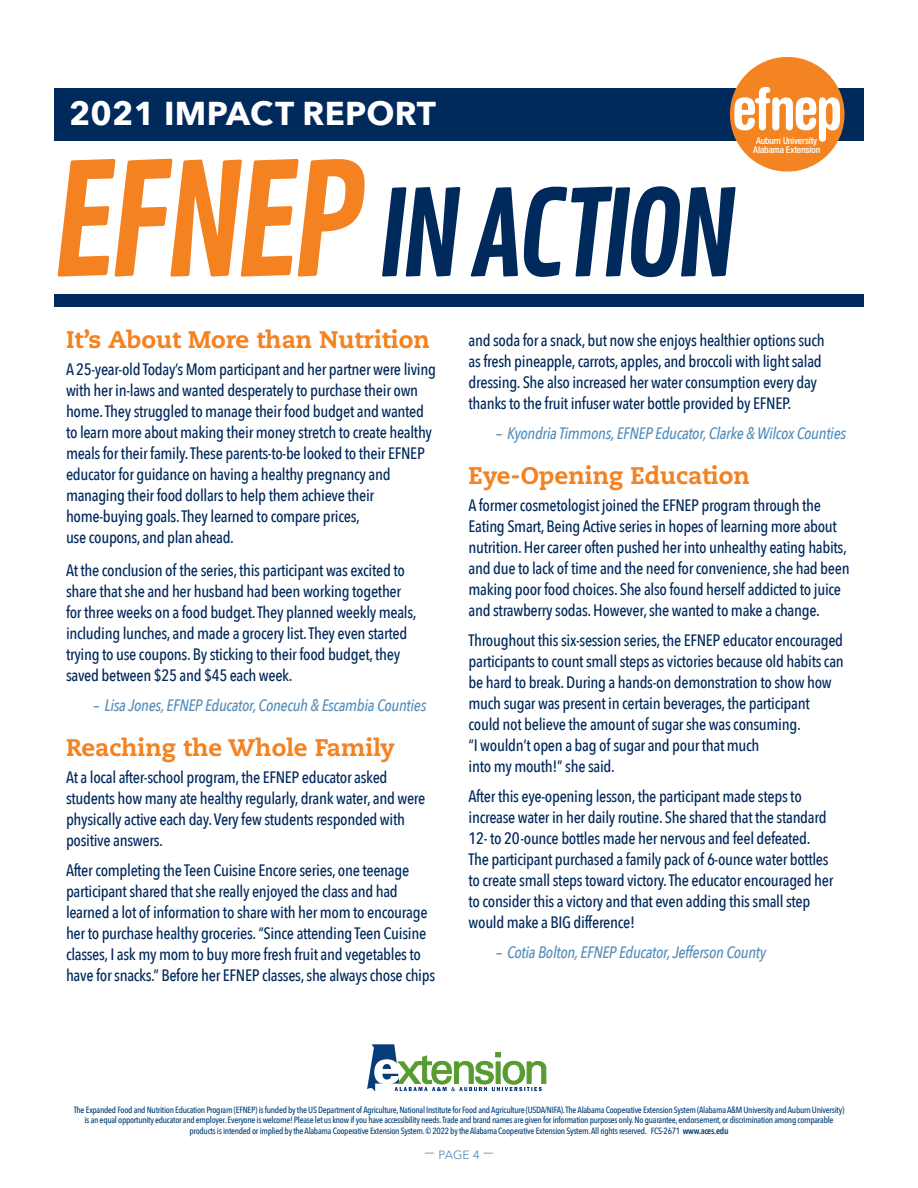
<style>
.page{position:relative;width:918px;height:1188px;background:#fff}
.page>*{position:absolute;margin:0;border:0;box-sizing:border-box;transform-origin:0 0}
.t1{font:117px "Contrail One";letter-spacing:-.07em;color:#00295c}
.t2{font:700 condensed 58.2px "Helvetica Rounded LT Std";letter-spacing:-.04em;color:#fff}
.t3{font:700 33px "Avenir Next";letter-spacing:.01em;color:#fff}
.t4{font:800 24px "Caecilia LT Std";color:#f58220}
.t5{font:500 16.5px/21px "Avenir Next Condensed";letter-spacing:-.02em;color:#00295c}
.t6{font:italic 500 16.5px "Avenir Next Condensed";letter-spacing:-.02em;color:#538ebc}
.t7{font:12px "Avenir Next";color:#538ebc}
.t8{font:500 condensed 9.3px/9.1px "Helvetica Neue LT Std";letter-spacing:-.01em;color:#fff;text-align:center}
.t9{font:500 9px/10.8px "Avenir Next Condensed";letter-spacing:-.03em;color:#003d76;text-align:center}
.s1{font-size:153px;color:#f58220}
.s2{font-weight:600}
</style>
<div class="page">
<div style="left:54px;top:88px;width:810px;height:52px;background:#00295c"></div>
<div style="left:730px;top:57px;width:115px;height:115px;background:#f48421;border-radius:50%"></div>
<svg style="left:367px;top:1044px;width:179px;height:47px"></svg>
<div style="left:54px;top:294px;width:810px;height:13px;background:#00295c"></div>
<h2 class="t2" style="left:732px;top:73px;width:112px">efnep</h2>
<h3 class="t3" style="left:69px;top:85px;width:368px">2021 IMPACT REPORT</h3>
<h1 class="t1" style="left:50px;top:165px;width:689px"><span class="s1">EFNEP</span> IN ACTION</h1>
<p class="t8" style="left:753px;top:136px;width:68px">Auburn University<br>Alabama Extension</p>
<h3 class="t4" style="left:66px;top:324px;width:365px">It’s About More than Nutrition</h3>
<p class="t5" style="left:66px;top:358px;width:371px">A 25-year-old Today’s Mom participant and her partner were living with her in-laws and wanted desperately to purchase their own home. They struggled to manage their food budget and wanted to learn more about making their money stretch to create healthy meals for their family. These parents-to-be looked to their EFNEP educator for guidance on having a healthy pregnancy and managing their food dollars to help them achieve their home-buying goals. They learned to compare prices,<br>use coupons, and plan ahead.</p>
<p class="t5" style="left:66px;top:559px;width:352px">At the conclusion of the series, this participant was excited to share that she and her husband had been working together for three weeks on a food budget. They planned weekly meals, including lunches, and made a grocery list. They even started trying to use coupons. By sticking to their food budget, they saved between $25 and $45 each week.</p>
<p class="t6" style="left:94px;top:695px;width:334px">– Lisa Jones, EFNEP Educator, Conecuh &amp; Escambia Counties</p>
<h3 class="t4" style="left:66px;top:732px;width:330px">Reaching the Whole Family</h3>
<p class="t5" style="left:66px;top:766px;width:361px">At a local after-school program, the EFNEP educator asked students how many ate healthy regularly, drank water, and were physically active each day. Very few students responded with positive answers.</p>
<p class="t5" style="left:66px;top:859px;width:371px">After completing the Teen Cuisine Encore series, one teenage participant shared that she really enjoyed the class and had learned a lot of information to share with her mom to encourage her to purchase healthy groceries. “Since attending Teen Cuisine classes, I ask my mom to buy more fresh fruit and vegetables to have for snacks.” Before her EFNEP classes, she always chose chips</p>
<p class="t5" style="left:469px;top:329px;width:358px">and soda for a snack, but now she enjoys healthier options such as fresh pineapple, carrots, apples, and broccoli with light salad dressing. She also increased her water consumption every day thanks to the fruit infuser water bottle provided by EFNEP.</p>
<p class="t6" style="left:496px;top:423px;width:352px">– Kyondria Timmons, EFNEP Educator, Clarke &amp; Wilcox Counties</p>
<h3 class="t4" style="left:469px;top:460px;width:283px">Eye-Opening Education</h3>
<p class="t5" style="left:469px;top:494px;width:383px">A former cosmetologist joined the EFNEP program through the Eating Smart, Being Active series in hopes of learning more about nutrition. Her career often pushed her into unhealthy eating habits, and due to lack of time and the need for convenience, she had been making poor food choices. She also found herself addicted to juice and strawberry sodas. However, she wanted to make a change.</p>
<p class="t5" style="left:469px;top:629px;width:377px">Throughout this six-session series, the EFNEP educator encouraged participants to count small steps as victories because old habits can be hard to break. During a hands-on demonstration to show how much sugar was present in certain beverages, the participant could not believe the amount of sugar she was consuming.<br>“I wouldn’t open a bag of sugar and pour that much<br>into my mouth!” she said.</p>
<p class="t5" style="left:469px;top:785px;width:366px">After this eye-opening lesson, the participant made steps to increase water in her daily routine. She shared that the standard 12- to 20-ounce bottles made her nervous and feel defeated.<br>The participant purchased a family pack of 6-ounce water bottles to create small steps toward victory. The educator encouraged her to consider this a victory and that even adding this small step would make a BIG difference!</p>
<p class="t6" style="left:496px;top:942px;width:272px">– Cotia Bolton, EFNEP Educator, Jefferson County</p>
<p class="t9" style="left:74px;top:1104px;width:772px">The Expanded Food and Nutrition Education Program (EFNEP) is funded by the US Department of Agriculture, National Institute for Food and Agriculture (USDA/NIFA). The Alabama Cooperative Extension System (Alabama A&amp;M University and Auburn University) is an equal opportunity educator and employer. Everyone is welcome! Please let us know if you have accessibility needs. Trade and brand names are given for information purposes only. No guarantee, endorsement, or discrimination among comparable products is intended or implied by the Alabama Cooperative Extension System. © 2022 by the Alabama Cooperative Extension System. All rights reserved. FCS-2671 <span class="s2">www.aces.edu</span></p>
<p class="t7" style="left:424px;top:1142px;width:71px">----- PA G E 4 -----</p>
</div>
